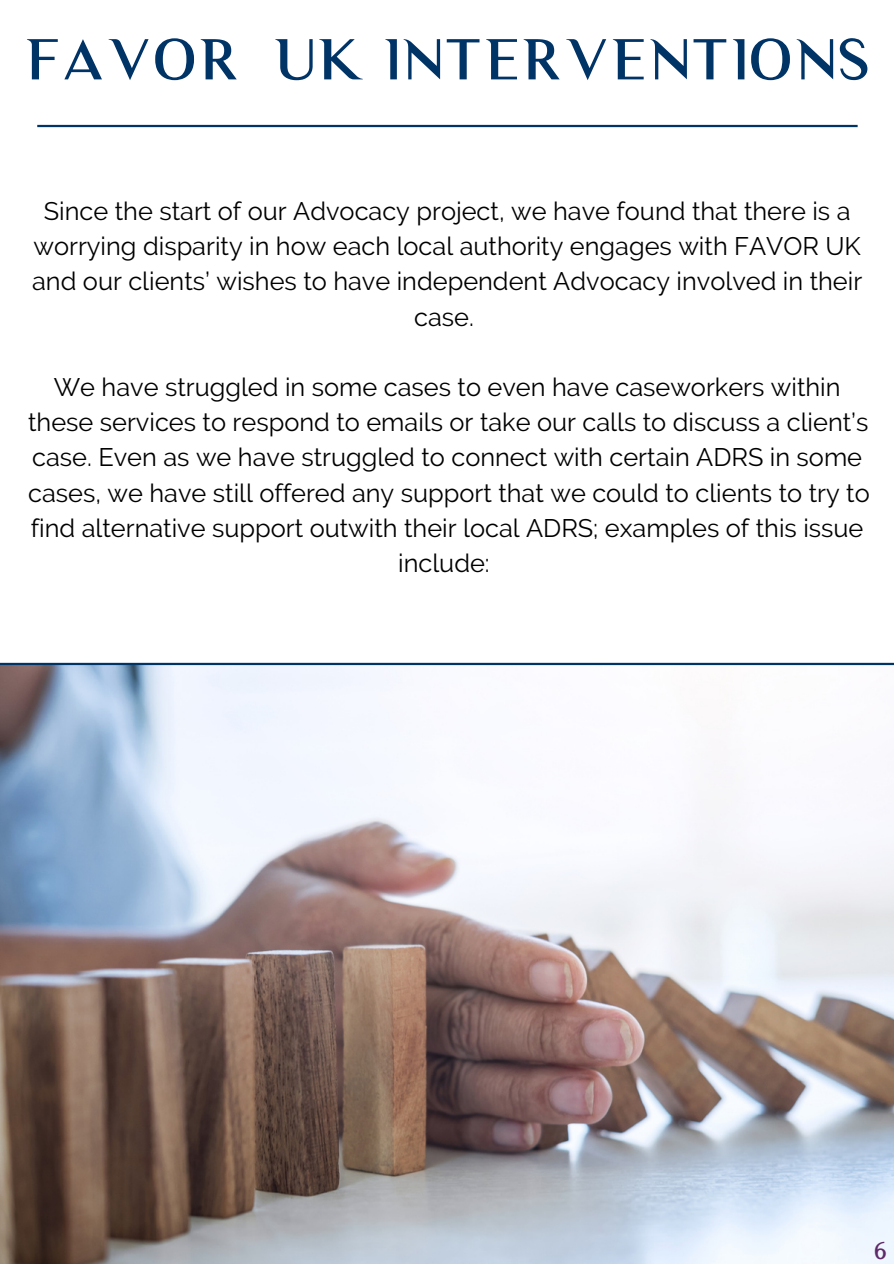
<style>
.page{position:relative;width:894px;height:1264px;background:#fff}
.page>*{position:absolute;margin:0;border:0;box-sizing:border-box;transform-origin:0 0}
.t1{font:54.9px "Luxia Medium Display";letter-spacing:.04em;color:#036}
.t2{font:25.35px/35.1px "Raleway";color:#000;text-align:center}
.t3{font:23.55px "Luxia Medium Display";color:#5e2968}
</style>
<div class="page">
<hr style="left:37px;top:125px;width:820px;height:2px;background:#036">
<img style="left:0;top:665px;width:893px;height:598px">
<hr style="left:0;top:663px;width:893px;height:2px;background:#036">
<p class="t1" style="left:25px;top:26px;width:846px">FAVOR UK INTERVENTIONS</p>
<p class="t2" style="left:32px;top:194px;width:831px">Since the start of our Advocacy project, we have found that there is a worrying disparity in how each local authority engages with FAVOR UK and our clients’ wishes to have independent Advocacy involved in their case.</p>
<p class="t2" style="left:28px;top:369px;width:843px">We have struggled in some cases to even have caseworkers within these services to respond to emails or take our calls to discuss a client’s case. Even as we have struggled to connect with certain ADRS in some cases, we have still offered any support that we could to clients to try to find alternative support outwith their local ADRS; examples of this issue include:</p>
<p class="t3" style="left:873px;top:1235px;width:14px">6</p>
</div>
